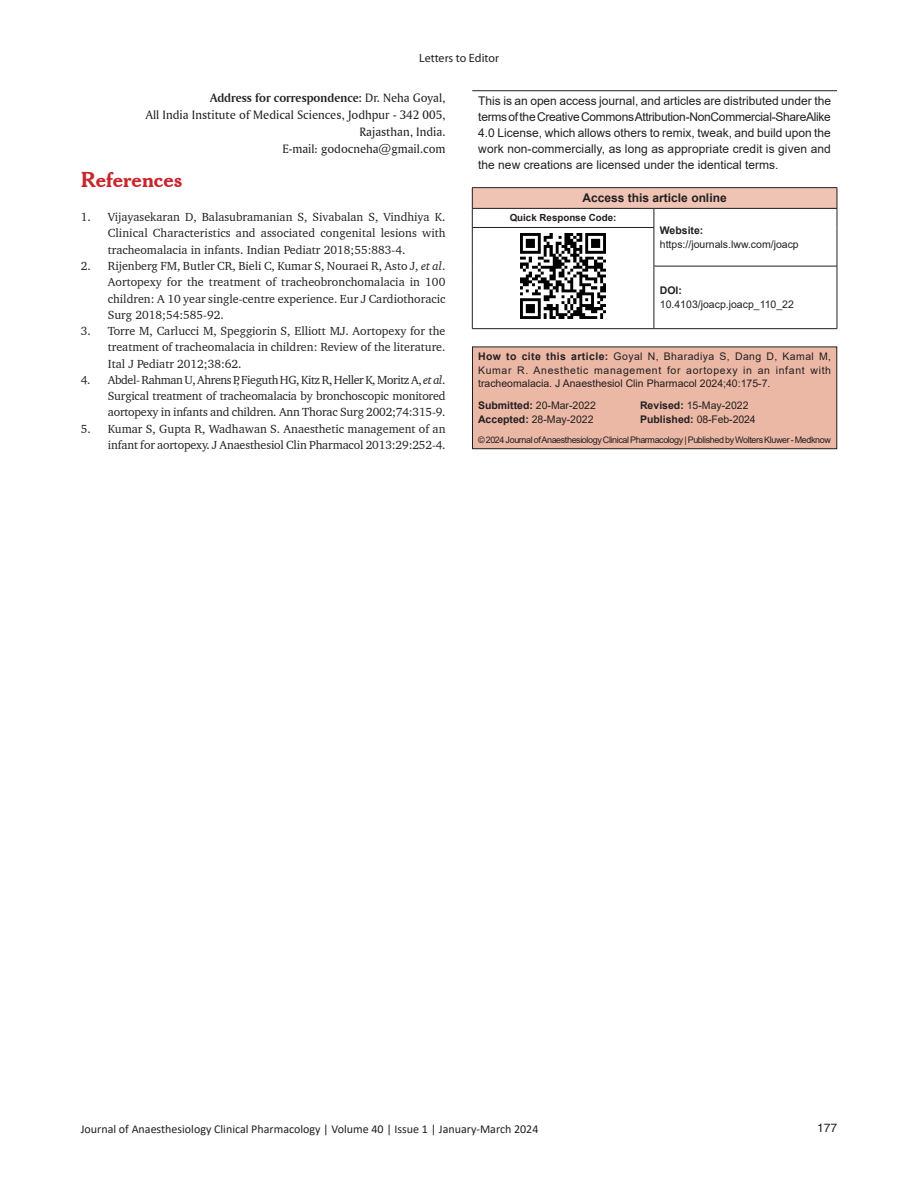
<style>
.page{position:relative;width:918px;height:1188px;background:#fff}
.page>*{position:absolute;margin:0;border:0;box-sizing:border-box;transform-origin:0 0}
.TX{font:700 21px "Cheltenham BT";color:#c8242b}
.L_ADD{font:12.75px/17.2px "Amerigo BT Roman A";color:#231f20;text-align:right}
.REF{font:12px/16.2px "Charter BT";color:#231f20;text-align:justify}
.C{font:12px/16.2px "Arial";color:#231f20;text-align:justify}
.t1{font:12px "Calibri";color:#231f20}
.AAO{font:700 12px "Arial";color:#231f20}
.t2{font:12px "Myriad";color:#231f20}
.t3{font:12px "Helvetica";color:#231f20}
.HTC{font:10.5px/13.6px "Arial";color:#231f20;text-align:justify}
.HIS{font:10.5px "Arial";color:#231f20}
.Web{font:10.5px/13.5px "Arial";color:#231f20}
.QRC{font:700 9.75px "Arial";color:#231f20}
.SRC{font:9px "Arial";letter-spacing:-.045em;color:#231f20}
.s1{font-family:"Amerigo BT Bold A"}
.s2{font-style:italic}
.s3{font-weight:700}
</style>
<div class="page">
<hr style="left:472px;top:90px;width:365px;height:1px;background:#231f20">
<div style="left:472px;top:347px;width:365px;height:102px;background:#ecb8a6"></div>
<div style="left:472px;top:347px;width:365px;height:102px;border:1px solid #231f20"></div>
<div style="left:472px;top:188px;width:365px;height:20px;background:#efc4b4"></div>
<hr style="left:472px;top:328px;width:182px;height:1px;background:#231f20">
<hr style="left:472px;top:187px;width:182px;height:1px;background:#231f20">
<hr style="left:654px;top:187px;width:183px;height:1px;background:#231f20">
<hr style="left:472px;top:208px;width:182px;height:1px;background:#231f20">
<svg style="left:472px;top:188px;width:1px;height:39px"></svg>
<hr style="left:654px;top:208px;width:183px;height:1px;background:#231f20">
<svg style="left:837px;top:188px;width:1px;height:39px"></svg>
<hr style="left:837px;top:227px;width:1px;height:39px;background:#231f20">
<hr style="left:472px;top:227px;width:182px;height:1px;background:#231f20">
<hr style="left:472px;top:228px;width:1px;height:38px;background:#231f20">
<hr style="left:472px;top:266px;width:1px;height:62px;background:#231f20">
<hr style="left:654px;top:266px;width:183px;height:1px;background:#231f20">
<hr style="left:837px;top:266px;width:1px;height:62px;background:#231f20">
<hr style="left:654px;top:328px;width:183px;height:1px;background:#231f20">
<svg style="left:654px;top:209px;width:1px;height:18px"></svg>
<hr style="left:654px;top:228px;width:1px;height:38px;background:#231f20">
<hr style="left:654px;top:266px;width:1px;height:62px;background:#231f20">
<img style="left:521px;top:233px;width:85px;height:85px">
<p class="t2" style="left:419px;top:52px;width:81px">Letters to Editor</p>
<p class="L_ADD" style="left:146px;top:88px;width:301px"><span class="s1">Address for correspondence:</span> Dr. Neha Goyal,<br>All India Institute of Medical Sciences, Jodhpur ‑ 342 005, Rajasthan, India.<br>E‑mail: godocneha@gmail.com</p>
<p class="TX" style="left:81px;top:166px;width:103px">References</p>
<p class="REF" style="left:108px;top:209px;width:339px;text-indent:-27px">1. Vijayasekaran D, Balasubramanian S, Sivabalan S, Vindhiya K.<br>Clinical Characteristics and associated congenital lesions with tracheomalacia in infants. Indian Pediatr 2018;55:883‑4.</p>
<p class="REF" style="left:108px;top:258px;width:339px;text-indent:-27px">2. Rijenberg FM, Butler CR, Bieli C, Kumar S, Nouraei R, Asto J, <span class="s2">et al</span>.<br>Aortopexy for the treatment of tracheobronchomalacia in 100 children: A 10 year single‑centre experience. Eur J Cardiothoracic Surg 2018;54:585‑92.</p>
<p class="REF" style="left:108px;top:323px;width:339px;text-indent:-27px">3. Torre M, Carlucci M, Speggiorin S, Elliott MJ. Aortopexy for the treatment of tracheomalacia in children: Review of the literature.<br>Ital J Pediatr 2012;38:62.</p>
<p class="REF" style="left:108px;top:371px;width:339px;text-indent:-27px">4. Abdel‑ Rahman U, Ahrens P, Fieguth HG, Kitz R, Heller K, Moritz A, <span class="s2">et al</span>.<br>Surgical treatment of tracheomalacia by bronchoscopic monitored aortopexy in infants and children. Ann Thorac Surg 2002;74:315‑9.</p>
<p class="REF" style="left:81px;top:420px;width:366px;text-align:right">5. Kumar S, Gupta R, Wadhawan S. Anaesthetic management of an infant for aortopexy. J Anaesthesiol Clin Pharmacol 2013:29:252‑4.</p>
<p class="C" style="left:478px;top:92px;width:354px">This is an open access journal, and articles are distributed under the terms of the Creative Commons Attribution‑NonCommercial‑ShareAlike 4.0 License, which allows others to remix, tweak, and build upon the work non‑commercially, as long as appropriate credit is given and the new creations are licensed under the identical terms.</p>
<p class="AAO" style="left:583px;top:190px;width:146px">Access this article online</p>
<p class="QRC" style="left:510px;top:211px;width:108px">Quick Response Code:</p>
<p class="Web" style="left:660px;top:224px;width:140px"><span class="s3">Website: </span>https://journals.lww.com/joacp</p>
<p class="Web" style="left:660px;top:284px;width:136px"><span class="s3">DOI:<br></span>10.4103/joacp.joacp_110_22</p>
<p class="HTC" style="left:478px;top:349px;width:355px"><span class="s3">How to cite this article:</span> Goyal N, Bharadiya S, Dang D, Kamal M, Kumar R. Anesthetic management for aortopexy in an infant with tracheomalacia. J Anaesthesiol Clin Pharmacol 2024;40:175-7.</p>
<p class="HIS" style="left:478px;top:399px;width:119px"><span class="s3">Submitted:</span> 20‑Mar‑2022</p>
<p class="HIS" style="left:640px;top:399px;width:110px"><span class="s3">Revised:</span> 15‑May‑2022</p>
<p class="HIS" style="left:478px;top:412px;width:117px"><span class="s3">Accepted:</span> 28‑May‑2022</p>
<p class="HIS" style="left:640px;top:412px;width:117px"><span class="s3">Published:</span> 08-Feb-2024</p>
<p class="SRC" style="left:478px;top:434px;width:354px">© 2024 Journal of Anaesthesiology Clinical Pharmacology | Published by Wolters Kluwer - Medknow</p>
<p class="t1" style="left:81px;top:1120px;width:459px">Journal of Anaesthesiology Clinical Pharmacology | Volume 40 | Issue 1 | January‑March 2024</p>
<p class="t3" style="left:817px;top:1121px;width:22px">177</p>
</div>
